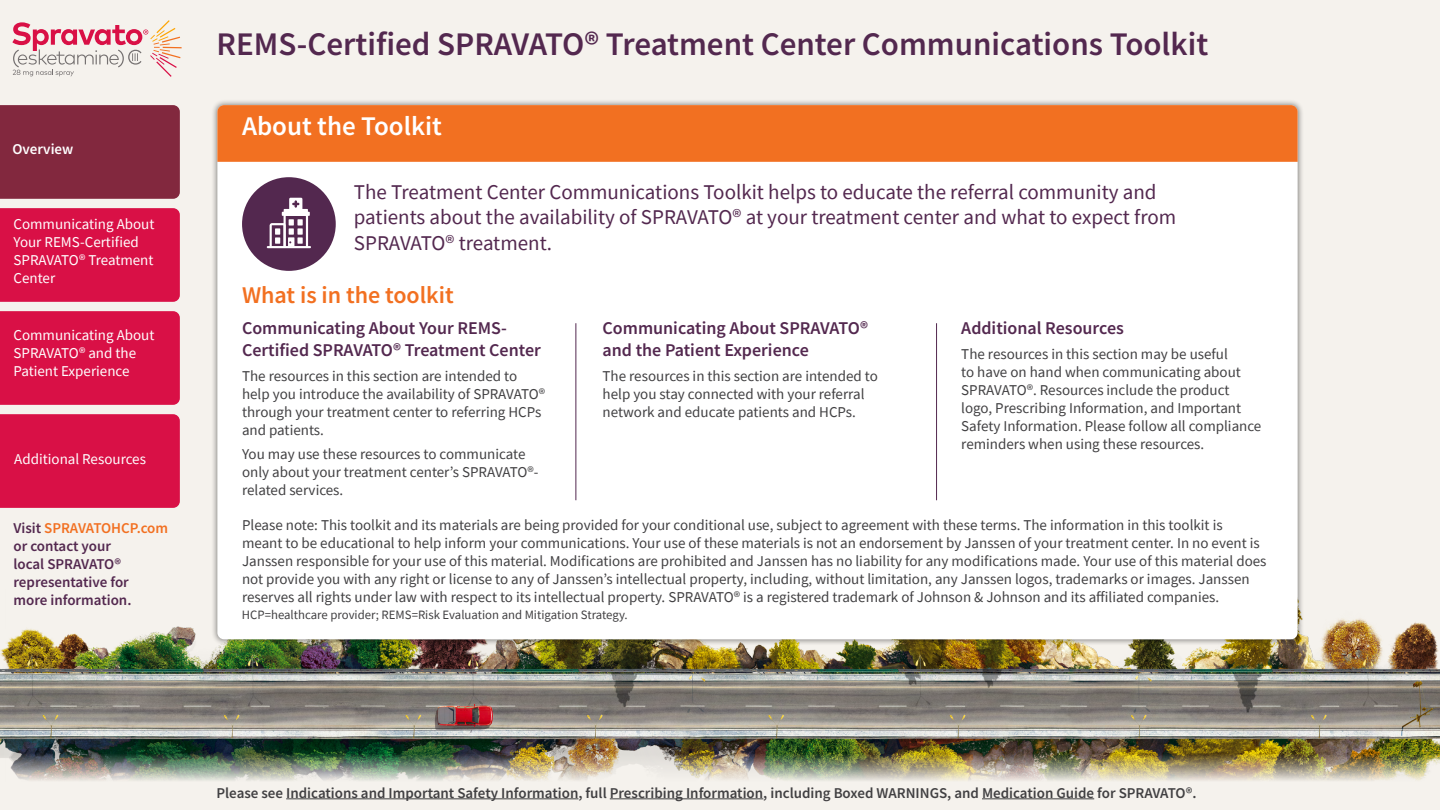
<style>
.page{position:relative;width:1440px;height:810px;background:#f5f2ed}
.page>*{position:absolute;margin:0;border:0;box-sizing:border-box;transform-origin:0 0}
.t1{font:600 33px "Source Sans Pro";color:#53284f}
.t2{font:600 27px "Source Sans Pro";color:#fff}
.t3{font:600 24px "Source Sans Pro";color:#f27021}
.t4{font:21px/25.2px "Source Sans Pro";color:#53284f}
.t5{font:600 18px/21.6px "Source Sans Pro";color:#53284f}
.t6{font:15px/18px "Source Sans Pro";color:#414042}
.t7{font:600 15px "Source Sans Pro";color:#414042}
.t8{font:15px/18px "Source Sans Pro";color:#fff}
.t9{font:600 15px/18px "Source Sans Pro";color:#53284f}
.t10{font:600 15px "Source Sans Pro";color:#fff}
.t11{font:12.75px "Source Sans Pro";color:#414042}
.s1{color:#f27021}
</style>
<div class="page">
<svg style="left:12px;top:20px;width:170px;height:57px"></svg>
<img style="left:0;top:618px;width:1440px;height:135px">
<div style="left:211px;top:99px;width:1092px;height:546px;background:#000;opacity:.5"></div>
<div style="left:217px;top:105px;width:1080px;height:534px;background:#fff;border-radius:7px"></div>
<div style="left:217px;top:105px;width:1080px;height:57px;background:#f27021"></div>
<div style="left:0;top:105px;width:180px;height:94px;background:#82283e"></div>
<div style="left:0;top:208px;width:180px;height:94px;background:#d91046"></div>
<div style="left:0;top:311px;width:180px;height:94px;background:#d91046"></div>
<div style="left:0;top:414px;width:180px;height:94px;background:#d91046"></div>
<div style="left:242px;top:177px;width:94px;height:94px;background:#53284f;border-radius:50%"></div>
<hr style="left:267px;top:246px;width:44px;height:2px;background:#fff">
<svg style="left:270px;top:198px;width:38px;height:48px"></svg>
<hr style="left:575px;top:323px;width:1px;height:177px;background:#53284f">
<hr style="left:936px;top:323px;width:1px;height:177px;background:#53284f">
<img style="left:0;top:753px;width:1440px;height:47px">
<hr style="left:286px;top:798px;width:292px;height:1px;background:#414042">
<hr style="left:610px;top:798px;width:153px;height:1px;background:#414042">
<hr style="left:982px;top:798px;width:112px;height:1px;background:#414042">
<h1 class="t1" style="left:216px;top:22px;width:993px">REMS-Certified SPRAVATO® Treatment Center Communications Toolkit</h1>
<p class="t10" style="left:12px;top:139px;width:63px">Overview</p>
<p class="t8" style="left:14px;top:215px;width:142px">Communicating About<br>Your REMS-Certified<br>SPRAVATO® Treatment<br>Center</p>
<p class="t8" style="left:14px;top:326px;width:142px">Communicating About<br>SPRAVATO® and the<br>Patient Experience</p>
<p class="t8" style="left:14px;top:450px;width:133px">Additional Resources</p>
<h2 class="t2" style="left:242px;top:109px;width:201px">About the Toolkit</h2>
<h3 class="t4" style="left:354px;top:179px;width:824px">The Treatment Center Communications Toolkit helps to educate the referral community and patients about the availability of SPRAVATO® at your treatment center and what to expect from<br>SPRAVATO® treatment.</h3>
<h3 class="t3" style="left:242px;top:279px;width:213px">What is in the toolkit</h3>
<p class="t5" style="left:242px;top:317px;width:300px">Communicating About Your REMS-<br>Certified SPRAVATO® Treatment Center</p>
<p class="t6" style="left:242px;top:367px;width:305px">The resources in this section are intended to help you introduce the availability of SPRAVATO® through your treatment center to referring HCPs and patients.</p>
<p class="t6" style="left:242px;top:445px;width:298px">You may use these resources to communicate only about your treatment center’s SPRAVATO®- related services.</p>
<p class="t5" style="left:602px;top:317px;width:267px">Communicating About SPRAVATO® and the Patient Experience</p>
<p class="t6" style="left:602px;top:367px;width:277px">The resources in this section are intended to help you stay connected with your referral network and educate patients and HCPs.</p>
<p class="t5" style="left:961px;top:317px;width:164px">Additional Resources</p>
<p class="t6" style="left:961px;top:345px;width:302px">The resources in this section may be useful<br>to have on hand when communicating about SPRAVATO®. Resources include the product logo, Prescribing Information, and Important Safety Information. Please follow all compliance reminders when using these resources.</p>
<p class="t9" style="left:14px;top:519px;width:156px">Visit <span class="s1">SPRAVATOHCP.com </span>or contact your<br>local SPRAVATO® representative for<br>more information.</p>
<p class="t6" style="left:242px;top:515px;width:1026px">Please note: This toolkit and its materials are being provided for your conditional use, subject to agreement with these terms. The information in this toolkit is meant to be educational to help inform your communications. Your use of these materials is not an endorsement by Janssen of your treatment center. In no event is Janssen responsible for your use of this material. Modifications are prohibited and Janssen has no liability for any modifications made. Your use of this material does not provide you with any right or license to any of Janssen’s intellectual property, including, without limitation, any Janssen logos, trademarks or images. Janssen reserves all rights under law with respect to its intellectual property. SPRAVATO® is a registered trademark of Johnson &amp; Johnson and its affiliated companies.</p>
<p class="t11" style="left:242px;top:606px;width:387px">HCP=healthcare provider; REMS=Risk Evaluation and Mitigation Strategy.</p>
<p class="t7" style="left:216px;top:783px;width:981px">Please see Indications and Important Safety Information, full Prescribing Information, including Boxed WARNINGS, and Medication Guide for SPRAVATO®.</p>
</div>
